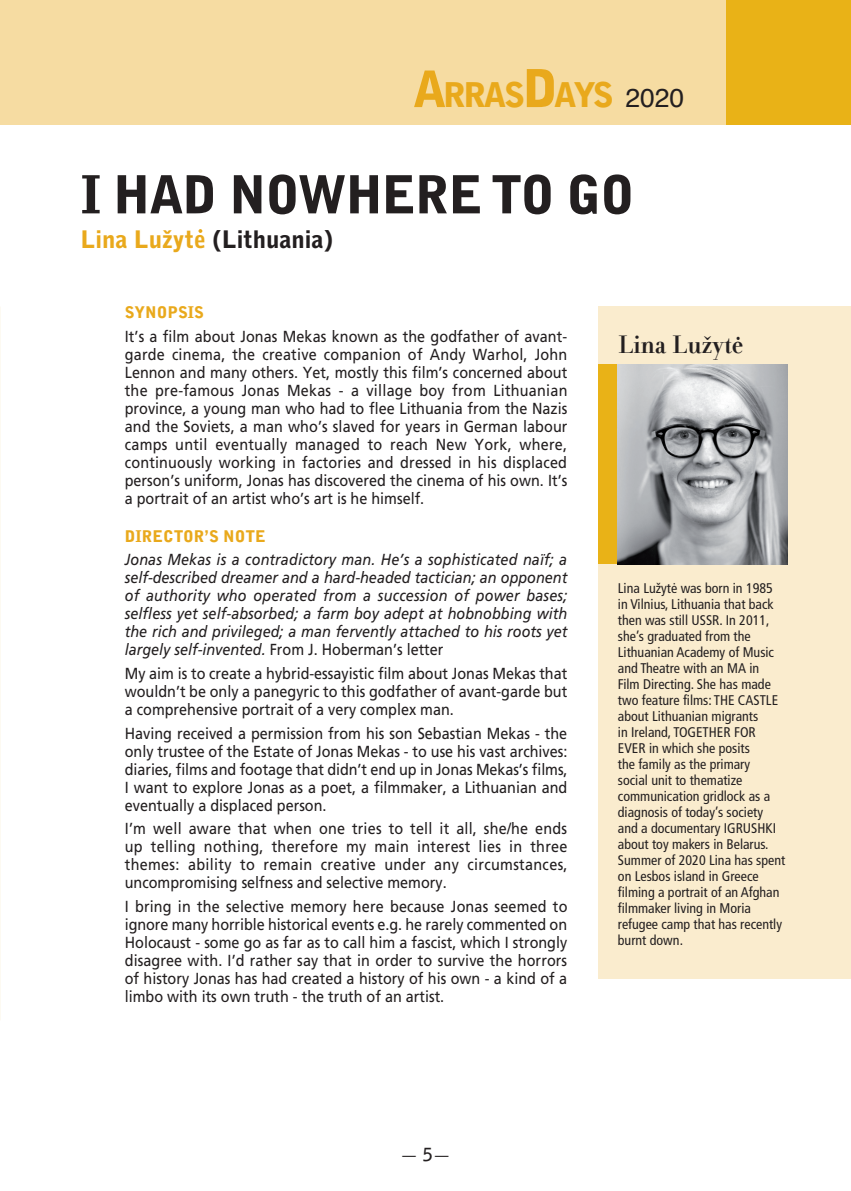
<style>
.page{position:relative;width:851px;height:1191px;background:#fff}
.page>*{position:absolute;margin:0;border:0;box-sizing:border-box;transform-origin:0 0}
.t1{font:900 52px "Bell Gothic";letter-spacing:-.025em;color:#231f20}
.t2{font:900 34px "Bell Gothic BT";letter-spacing:-.075em;color:#e9a91c}
.t3{font:700 26px "Andrade Pro";letter-spacing:-.02em;color:#231f20}
.t4{font:900 24px "Bell Gothic";color:#231f20}
.t5{font:700 18px "Bell Gothic";color:#231f20}
.t6{font:16px/18px "Frutiger LT Pro";color:#231f20;text-align:justify;scale:.9 1}
.t7{font:italic 16px/18px "Frutiger LT Pro";color:#231f20;text-align:justify;scale:.9 1}
.t8{font:900 16px "Bell Gothic";color:#e9a91c}
.t9{font:condensed 14px/16px "Frutiger LT Pro";color:#231f20}
.s1{font-size:50px}
.s2{font-size:52px}
.s3{font-family:"Helvetica";font-weight:400;font-size:26px;color:#231f20}
.s4{color:#e9a91c}
.s5{font-style:normal}
</style>
<div class="page">
<div style="left:0;top:0;width:850px;height:125px;background:#f6dca2"></div>
<div style="left:726px;top:0;width:124px;height:125px;background:#e9b217"></div>
<div style="left:598px;top:306px;width:252px;height:672px;background:#faecce"></div>
<div style="left:598px;top:364px;width:19px;height:200px;background:#e9b217"></div>
<img style="left:617px;top:364px;width:170px;height:200px">
<svg style="left:198px;top:229px;width:4px;height:4px"></svg>
<h2 class="t2" style="left:412px;top:73px;width:273px"><span class="s1">A</span>RRAS<span class="s2">D</span>AYS <span class="s3">2020</span></h2>
<h1 class="t1" style="left:81px;top:164px;width:555px">I HAD NOWHERE TO GO</h1>
<h3 class="t4" style="left:81px;top:225px;width:253px"><span class="s4">Lina Lužyte</span> (Lithuania)</h3>
<p class="t8" style="left:125px;top:303px;width:81px">SYNOPSIS</p>
<p class="t6" style="left:125px;top:327px;width:493px">It’s a film about Jonas Mekas known as the godfather of avant&shy;garde cinema, the creative companion of Andy Warhol, John Lennon and many others. Yet, mostly this film’s concerned about the pre-famous Jonas Mekas - a village boy from Lithuanian province, a young man who had to flee Lithuania from the Nazis and the Soviets, a man who’s slaved for years in German labour camps until eventually managed to reach New York, where, continuously working in factories and dressed in his displaced person’s uniform, Jonas has discovered the cinema of his own. It’s a portrait of an artist who’s art is he himself.</p>
<p class="t8" style="left:125px;top:526px;width:143px">DIRECTOR’S NOTE</p>
<p class="t7" style="left:125px;top:551px;width:493px">Jonas Mekas is a contradictory man. He’s a sophisticated naïf; a self-described dreamer and a hard-headed tactician; an opponent of authority who operated from a succession of power bases; selfless yet self-absorbed; a farm boy adept at hobnobbing with the rich and privileged; a man fervently attached to his roots yet largely self-invented. <span class="s5">From J. Hoberman’s letter</span></p>
<p class="t6" style="left:125px;top:664px;width:493px">My aim is to create a hybrid-essayistic film about Jonas Mekas that wouldn’t be only a panegyric to this godfather of avant-garde but a comprehensive portrait of a very complex man.</p>
<p class="t6" style="left:125px;top:724px;width:493px">Having received a permission from his son Sebastian Mekas - the only trustee of the Estate of Jonas Mekas - to use his vast archives: diaries, films and footage that didn’t end up in Jonas Mekas’s films, I want to explore Jonas as a poet, a filmmaker, a Lithuanian and eventually a displaced person.</p>
<p class="t6" style="left:125px;top:820px;width:493px">I’m well aware that when one tries to tell it all, she/he ends up telling nothing, therefore my main interest lies in three themes: ability to remain creative under any circumstances, uncompromising selfness and selective memory.</p>
<p class="t6" style="left:125px;top:897px;width:493px">I bring in the selective memory here because Jonas seemed to ignore many horrible historical events e.g. he rarely commented on Holocaust - some go as far as to call him a fascist, which I strongly disagree with. I’d rather say that in order to survive the horrors of history Jonas has had created a history of his own - a kind of a limbo with its own truth - the truth of an artist.</p>
<h3 class="t3" style="left:617px;top:327px;width:127px">Lina Lužytė</h3>
<p class="t9" style="left:617px;top:580px;width:169px">Lina Lužytė was born in 1985 in Vilnius, Lithuania that back then was still USSR. In 2011, she’s graduated from the<br>Lithuanian Academy of Music and Theatre with an MA in<br>Film Directing. She has made two feature films: THE CASTLE about Lithuanian migrants<br>in Ireland, TOGETHER FOR<br>EVER in which she posits<br>the family as the primary<br>social unit to thematize communication gridlock as a diagnosis of today’s society and a documentary IGRUSHKI about toy makers in Belarus.<br>Summer of 2020 Lina has spent on Lesbos island in Greece filming a portrait of an Afghan filmmaker living in Moria refugee camp that has recently burnt down.</p>
<p class="t5" style="left:400px;top:1143px;width:52px">— 5—</p>
</div>
